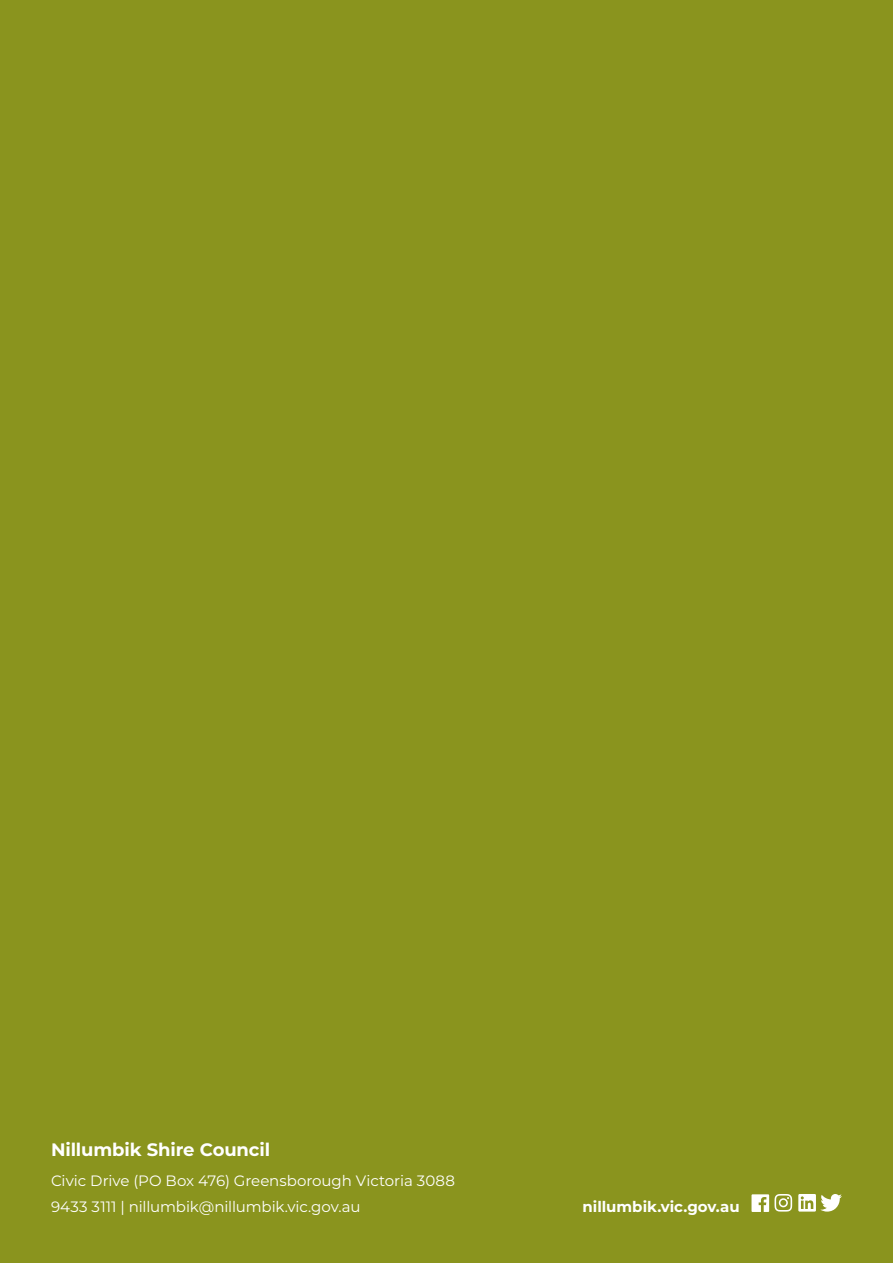
<style>
.page{position:relative;width:893px;height:1263px;background:#8a941e}
.page>*{position:absolute;margin:0;border:0;box-sizing:border-box;transform-origin:0 0}
.t1{font:700 18px "Montserrat";letter-spacing:-.01em;color:#fff}
.t2{font:15px/25.5px "Montserrat";letter-spacing:-.005em;color:#fff}
.t3{font:700 15px "Montserrat";letter-spacing:-.005em;color:#fff}
</style>
<div class="page">
<svg style="left:798px;top:1194px;width:44px;height:17px"></svg>
<svg style="left:751px;top:1194px;width:41px;height:18px"></svg>
<p class="t1" style="left:51px;top:1136px;width:221px">Nillumbik Shire Council</p>
<p class="t2" style="left:51px;top:1168px;width:406px">Civic Drive (PO Box 476) Greensborough Victoria 3088<br>9433 3111 | nillumbik@nillumbik.vic.gov.au</p>
<p class="t3" style="left:583px;top:1195px;width:159px">nillumbik.vic.gov.au</p>
</div>
